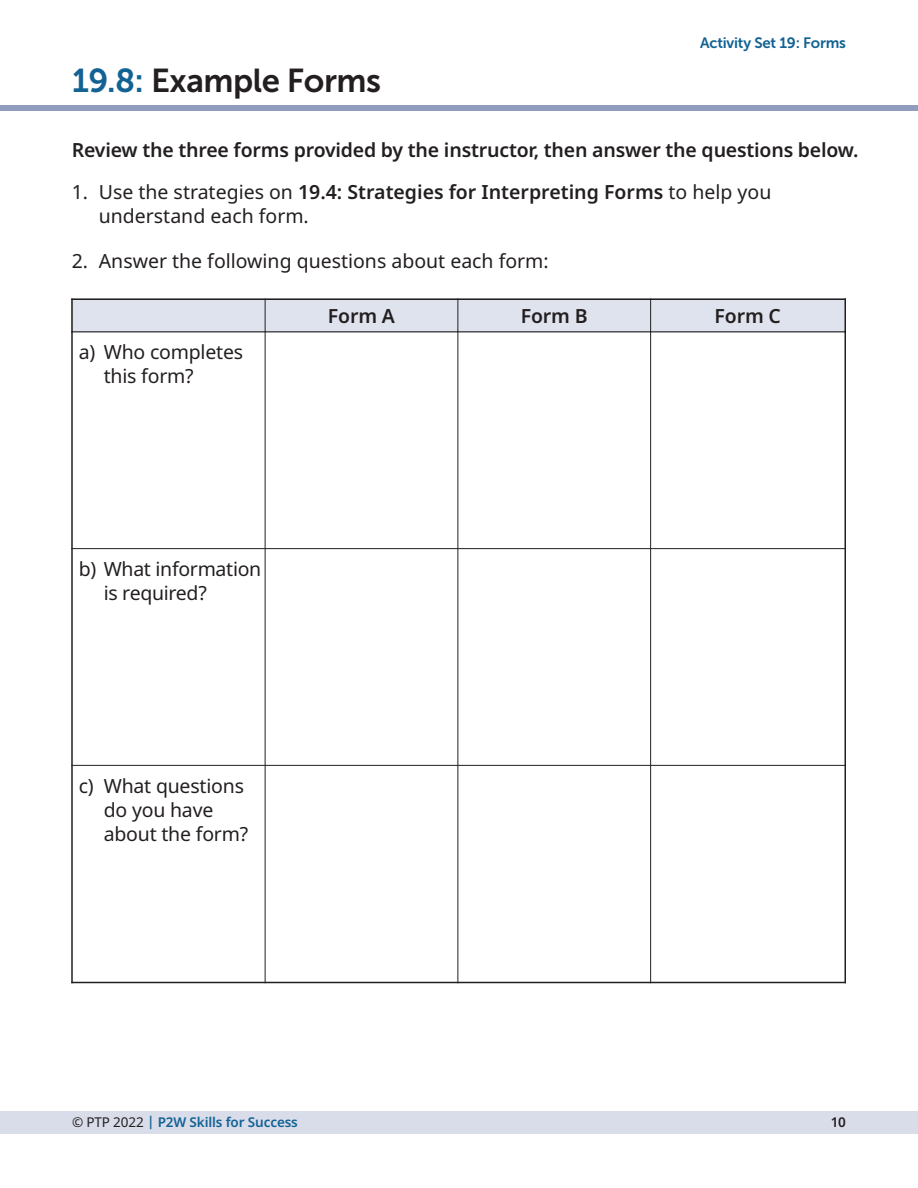
<style>
.page{position:relative;width:918px;height:1188px;background:#fff}
.page>*{position:absolute;margin:0;border:0;box-sizing:border-box;transform-origin:0 0}
.t1{font:33px "Museo Sans 700";letter-spacing:-.015em;color:#231f20}
.t2{font:19.5px/24px "Noto Sans";letter-spacing:-.01em;color:#231f20}
.t3{font:600 19.5px "Noto Sans";letter-spacing:-.01em;color:#231f20}
.t4{font:15px "Museo Sans 700";letter-spacing:-.015em;color:#126294}
.t5{font:600 13.5px "Noto Sans";letter-spacing:-.01em;color:#126294}
.t6{font:600 13.5px "Noto Sans";color:#231f20}
.s1{color:#126294}
.s2{font-weight:600}
.s3{font-weight:400;color:#231f20}
</style>
<div class="page">
<div style="left:0;top:105px;width:918px;height:6px;background:#919dbf"></div>
<div style="left:0;top:1112px;width:918px;height:22px;background:#d9dce9"></div>
<div style="left:71px;top:298px;width:194px;height:34px;background:#dfe3ed"></div>
<div style="left:265px;top:298px;width:193px;height:34px;background:#dfe3ed"></div>
<div style="left:458px;top:298px;width:193px;height:34px;background:#dfe3ed"></div>
<div style="left:651px;top:298px;width:195px;height:34px;background:#dfe3ed"></div>
<hr style="left:71px;top:298px;width:2px;height:685px;background:#231f20">
<hr style="left:265px;top:298px;width:1px;height:685px;background:#231f20">
<hr style="left:458px;top:298px;width:1px;height:685px;background:#231f20">
<hr style="left:650px;top:298px;width:1px;height:685px;background:#231f20">
<hr style="left:844px;top:298px;width:2px;height:685px;background:#231f20">
<hr style="left:71px;top:298px;width:775px;height:2px;background:#231f20">
<hr style="left:71px;top:332px;width:775px;height:1px;background:#000">
<hr style="left:71px;top:548px;width:775px;height:1px;background:#231f20">
<hr style="left:71px;top:765px;width:775px;height:1px;background:#231f20">
<hr style="left:71px;top:982px;width:775px;height:1px;background:#231f20">
<p class="t1" style="left:72px;top:69px;width:311px"><span class="s1">19.8:</span> Example Forms</p>
<p class="t4" style="left:700px;top:38px;width:147px">Activity Set 19: Forms</p>
<p class="t3" style="left:72px;top:143px;width:788px">Review the three forms provided by the instructor, then answer the questions below.</p>
<p class="t2" style="left:99px;top:182px;width:674px;text-indent:-27px">1. Use the strategies on <span class="s2">19.4: Strategies for Interpreting Forms</span> to help you understand each form.</p>
<p class="t2" style="left:72px;top:251px;width:478px">2. Answer the following questions about each form:</p>
<p class="t3" style="left:328px;top:309px;width:69px">Form A</p>
<p class="t3" style="left:521px;top:309px;width:68px">Form B</p>
<p class="t3" style="left:715px;top:309px;width:68px">Form C</p>
<p class="t2" style="left:104px;top:342px;width:141px;text-indent:-25px">a) Who completes this form?</p>
<p class="t2" style="left:104px;top:559px;width:159px;text-indent:-25px">b) What information is required?</p>
<p class="t2" style="left:104px;top:776px;width:146px;text-indent:-25px">c) What questions do you have about the form?</p>
<p class="t5" style="left:72px;top:1117px;width:227px"><span class="s3">© PTP 2022</span> | P2W Skills for Success</p>
<p class="t6" style="left:831px;top:1117px;width:17px">10</p>
</div>
